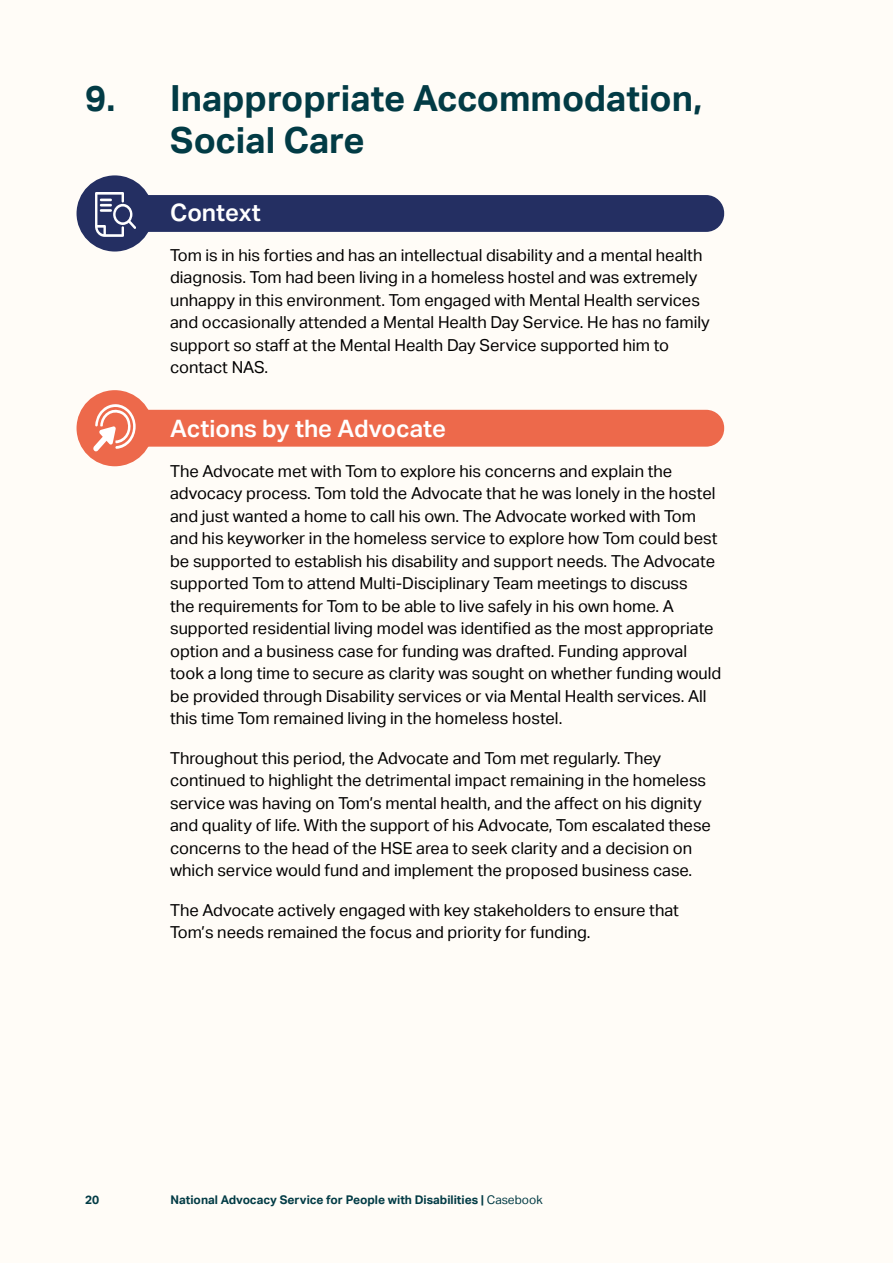
<style>
.page{position:relative;width:893px;height:1263px;background:#fffcf7}
.page>*{position:absolute;margin:0;border:0;box-sizing:border-box;transform-origin:0 0}
.Chapter_Heading{font:700 36px/42px "Aktiv Grotesk";color:#023b45}
.Sub_heading__Heading_3{font:600 24px "Aktiv Grotesk";color:#fff}
.Body_Text{font:16.5px/22.5px "Aktiv Grotesk";color:#000}
.t1{font:700 12px "Aktiv Grotesk";color:#023b45}
.s1{font-weight:400}
</style>
<div class="page">
<div style="left:86px;top:195px;width:638px;height:37px;background:#242f62;border-radius:18px"></div>
<div style="left:77px;top:175px;width:76px;height:77px;background:#242f62;border-radius:50%"></div>
<svg style="left:95px;top:192px;width:41px;height:45px"></svg>
<div style="left:86px;top:410px;width:638px;height:37px;background:#ed694b;border-radius:18px"></div>
<div style="left:77px;top:390px;width:76px;height:76px;background:#ed694b;border-radius:50%"></div>
<svg style="left:93px;top:404px;width:43px;height:47px"></svg>
<h2 class="Chapter_Heading" style="left:170px;top:77px;width:534px;text-indent:-85px">9. Inappropriate Accommodation,<br>Social Care</h2>
<h3 class="Sub_heading__Heading_3" style="left:170px;top:199px;width:92px">Context</h3>
<p class="Body_Text" style="left:170px;top:244px;width:541px">Tom is in his forties and has an intellectual disability and a mental health diagnosis. Tom had been living in a homeless hostel and was extremely unhappy in this environment. Tom engaged with Mental Health services and occasionally attended a Mental Health Day Service. He has no family support so staff at the Mental Health Day Service supported him to contact NAS.</p>
<h3 class="Sub_heading__Heading_3" style="left:170px;top:415px;width:278px">Actions by the Advocate</h3>
<p class="Body_Text" style="left:170px;top:460px;width:553px">The Advocate met with Tom to explore his concerns and explain the advocacy process. Tom told the Advocate that he was lonely in the hostel and just wanted a home to call his own. The Advocate worked with Tom and his keyworker in the homeless service to explore how Tom could best be supported to establish his disability and support needs. The Advocate supported Tom to attend Multi-Disciplinary Team meetings to discuss<br>the requirements for Tom to be able to live safely in his own home. A supported residential living model was identified as the most appropriate option and a business case for funding was drafted. Funding approval took a long time to secure as clarity was sought on whether funding would be provided through Disability services or via Mental Health services. All this time Tom remained living in the homeless hostel.</p>
<p class="Body_Text" style="left:170px;top:747px;width:542px">Throughout this period, the Advocate and Tom met regularly. They continued to highlight the detrimental impact remaining in the homeless service was having on Tom’s mental health, and the affect on his dignity and quality of life. With the support of his Advocate, Tom escalated these concerns to the head of the HSE area to seek clarity and a decision on which service would fund and implement the proposed business case.</p>
<p class="Body_Text" style="left:170px;top:899px;width:510px">The Advocate actively engaged with key stakeholders to ensure that<br>Tom’s needs remained the focus and priority for funding.</p>
<p class="t1" style="left:85px;top:1192px;width:16px">20</p>
<p class="t1" style="left:171px;top:1192px;width:374px">National Advocacy Service for People with Disabilities | <span class="s1">Casebook</span></p>
</div>
